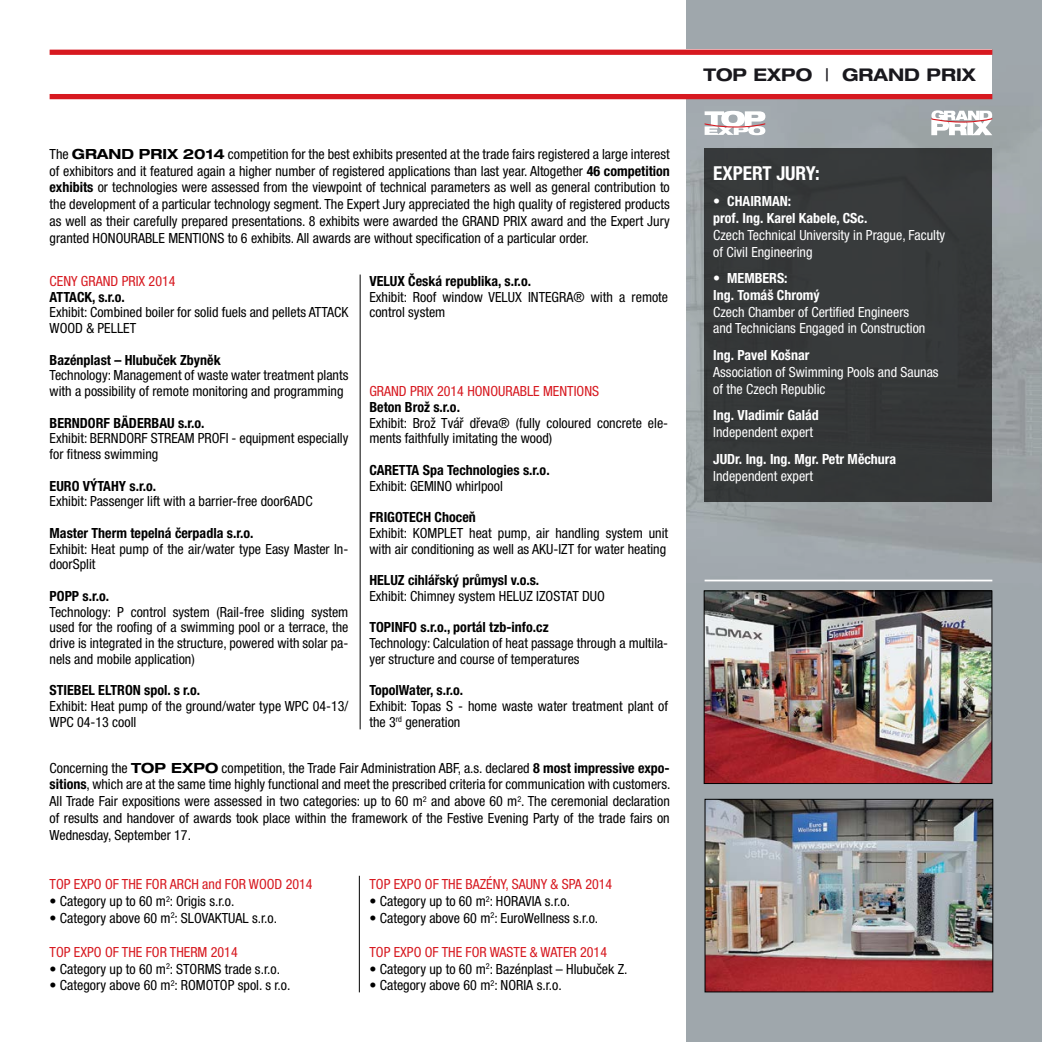
<style>
.page{position:relative;width:1042px;height:1042px;background:#fff}
.page>*{position:absolute;margin:0;border:0;box-sizing:border-box;transform-origin:0 0}
.t1{font:700 condensed 19.25px "Helvetica Neue LT Pro";color:#fff}
.t2{font:700 expanded 17.5px "Helvetica Neue LT Pro";color:#19181d}
.t3{font:condensed 14px/15.8px "Helvetica Neue LT Pro";color:#000}
.t4{font:700 condensed 14px "Helvetica Neue LT Pro";color:#000}
.t5{font:condensed 14px/16.8px "Helvetica Neue LT Pro";color:#fff}
.t6{font:condensed 14px "Helvetica Neue LT Pro";color:#d71920}
.t7{font:700 condensed 14px/16.8px "Helvetica Neue LT Pro";color:#fff}
.s1{font-weight:700;font-stretch:expanded}
.s2{font-weight:700}
.s3{font-weight:400}
</style>
<div class="page">
<img style="left:686px;top:0;width:356px;height:1042px">
<div style="left:50px;top:50px;width:942px;height:49px;background:#fff"></div>
<div style="left:50px;top:50px;width:942px;height:5px;background:#d71920"></div>
<div style="left:50px;top:94px;width:942px;height:5px;background:#d71920"></div>
<img style="left:706px;top:592px;width:284px;height:190px">
<div style="left:704px;top:590px;width:288px;height:194px;border:1px solid #000"></div>
<img style="left:706px;top:801px;width:285px;height:189px">
<div style="left:704px;top:799px;width:289px;height:193px;border:1px solid #000"></div>
<svg style="left:931px;top:110px;width:61px;height:25px"></svg>
<svg style="left:704px;top:111px;width:61px;height:24px"></svg>
<hr style="left:704px;top:580px;width:288px;height:1px;background:#fff">
<div style="left:704px;top:149px;width:288px;height:353px;background:#363839"></div>
<hr style="left:360px;top:274px;width:1px;height:455px;background:#000">
<hr style="left:359px;top:876px;width:1px;height:116px;background:#000">
<p class="t3" style="left:50px;top:145px;width:622px;line-height:16.8px;text-align:justify">The <span class="s1">GRAND PRIX 2014</span> competition for the best exhibits presented at the trade fairs registered a large interest of exhibitors and it featured again a higher number of registered applications than last year. Altogether <span class="s2">46 competition exhibits</span> or technologies were assessed from the viewpoint of technical parameters as well as general contribution to the development of a particular technology segment. The Expert Jury appreciated the high quality of registered products as well as their carefully prepared presentations. 8 exhibits were awarded the GRAND PRIX award and the Expert Jury granted HONOURABLE MENTIONS to 6 exhibits. All awards are without specification of a particular order.</p>
<p class="t6" style="left:50px;top:273px;width:127px">CENY GRAND PRIX 2014</p>
<p class="t4" style="left:50px;top:288px;width:77px">ATTACK, s.r.o.</p>
<p class="t3" style="left:50px;top:304px;width:300px">Exhibit: Combined boiler for solid fuels and pellets ATTACK<br>WOOD &amp; PELLET</p>
<p class="t4" style="left:50px;top:351px;width:173px">Bazénplast – Hlubuček Zbyněk</p>
<p class="t3" style="left:50px;top:367px;width:300px">Technology: Management of waste water treatment plants with a possibility of remote monitoring and programming</p>
<p class="t4" style="left:50px;top:414px;width:157px">BERNDORF BÄDERBAU s.r.o.</p>
<p class="t3" style="left:50px;top:430px;width:300px">Exhibit: BERNDORF STREAM PROFI - equipment especially for fitness swimming</p>
<p class="t4" style="left:50px;top:477px;width:108px">EURO VÝTAHY s.r.o.</p>
<p class="t3" style="left:50px;top:493px;width:264px">Exhibit: Passenger lift with a barrier-free door6ADC</p>
<p class="t4" style="left:50px;top:524px;width:205px">Master Therm tepelná čerpadla s.r.o.</p>
<p class="t3" style="left:50px;top:541px;width:300px">Exhibit: Heat pump of the air/water type Easy Master In&shy;doorSplit</p>
<p class="t4" style="left:50px;top:587px;width:61px">POPP s.r.o.</p>
<p class="t3" style="left:50px;top:604px;width:300px;text-align:justify">Technology: P control system (Rail-free sliding system used for the roofing of a swimming pool or a terrace, the drive is integrated in the structure, powered with solar pa&shy;nels and mobile application)</p>
<p class="t4" style="left:50px;top:682px;width:152px">STIEBEL ELTRON spol. s r.o.</p>
<p class="t3" style="left:50px;top:698px;width:300px">Exhibit: Heat pump of the ground/water type WPC 04-13/<br>WPC 04-13 cooll</p>
<p class="t4" style="left:369px;top:272px;width:163px">VELUX Česká republika, s.r.o.</p>
<p class="t3" style="left:369px;top:289px;width:300px">Exhibit: Roof window VELUX INTEGRA® with a remote control system</p>
<p class="t6" style="left:369px;top:383px;width:231px">GRAND PRIX 2014 HONOURABLE MENTIONS</p>
<p class="t4" style="left:369px;top:398px;width:92px">Beton Brož s.r.o.</p>
<p class="t3" style="left:369px;top:415px;width:300px">Exhibit: Brož Tvář dřeva® (fully coloured concrete ele&shy;ments faithfully imitating the wood)</p>
<p class="t4" style="left:369px;top:461px;width:182px">CARETTA Spa Technologies s.r.o.</p>
<p class="t3" style="left:369px;top:478px;width:135px">Exhibit: GEMINO whirlpool</p>
<p class="t4" style="left:369px;top:509px;width:108px">FRIGOTECH Choceň</p>
<p class="t3" style="left:369px;top:525px;width:300px">Exhibit: KOMPLET heat pump, air handling system unit with air conditioning as well as AKU-IZT for water heating</p>
<p class="t4" style="left:369px;top:572px;width:171px">HELUZ cihlářský průmysl v.o.s.</p>
<p class="t3" style="left:369px;top:588px;width:237px">Exhibit: Chimney system HELUZ IZOSTAT DUO</p>
<p class="t4" style="left:369px;top:619px;width:181px">TOPINFO s.r.o., portál tzb-info.cz</p>
<p class="t3" style="left:369px;top:635px;width:300px">Technology: Calculation of heat passage through a multila&shy;yer structure and course of temperatures</p>
<p class="t4" style="left:369px;top:682px;width:95px">TopolWater, s.r.o.</p>
<p class="t3" style="left:369px;top:698px;width:300px">Exhibit: Topas S - home waste water treatment plant of the 3<sup>rd</sup> generation</p>
<p class="t3" style="left:50px;top:759px;width:622px;line-height:16.8px;text-align:justify">Concerning the <span class="s1">TOP EXPO</span> competition, the Trade Fair Administration ABF, a.s. declared <span class="s2">8 most impressive expo&shy;sitions</span>, which are at the same time highly functional and meet the prescribed criteria for communication with customers.<br>All Trade Fair expositions were assessed in two categories: up to 60 m<sup>2</sup> and above 60 m<sup>2</sup>. The ceremonial declaration of results and handover of awards took place within the framework of the Festive Evening Party of the trade fairs on Wednesday, September 17.</p>
<p class="t6" style="left:50px;top:876px;width:265px">TOP EXPO OF THE FOR ARCH and FOR WOOD 2014</p>
<p class="t3" style="left:50px;top:893px;width:186px">• Category up to 60 m<sup>2</sup>: Origis s.r.o.</p>
<p class="t3" style="left:50px;top:910px;width:229px">• Category above 60 m<sup>2</sup>: SLOVAKTUAL s.r.o.</p>
<p class="t6" style="left:50px;top:943px;width:190px">TOP EXPO OF THE FOR THERM 2014</p>
<p class="t3" style="left:50px;top:960px;width:232px">• Category up to 60 m<sup>2</sup>: STORMS trade s.r.o.</p>
<p class="t3" style="left:50px;top:977px;width:242px">• Category above 60 m<sup>2</sup>: ROMOTOP spol. s r.o.</p>
<p class="t6" style="left:369px;top:876px;width:244px">TOP EXPO OF THE BAZÉNY, SAUNY &amp; SPA 2014</p>
<p class="t3" style="left:369px;top:893px;width:202px">• Category up to 60 m<sup>2</sup>: HORAVIA s.r.o.</p>
<p class="t3" style="left:369px;top:910px;width:230px">• Category above 60 m<sup>2</sup>: EuroWellness s.r.o.</p>
<p class="t6" style="left:369px;top:943px;width:239px">TOP EXPO OF THE FOR WASTE &amp; WATER 2014</p>
<p class="t3" style="left:369px;top:960px;width:260px">• Category up to 60 m<sup>2</sup>: Bazénplast – Hlubuček Z.</p>
<p class="t3" style="left:369px;top:977px;width:194px">• Category above 60 m<sup>2</sup>: NORIA s.r.o.</p>
<p class="t2" style="left:703px;top:63px;width:274px">TOP EXPO <span class="s3">|</span> GRAND PRIX</p>
<h1 class="t1" style="left:713px;top:161px;width:108px">EXPERT JURY:</h1>
<p class="t7" style="left:713px;top:193px;width:156px"><span class="s3">•</span> CHAIRMAN:<br>prof. Ing. Karel Kabele, CSc.</p>
<p class="t5" style="left:713px;top:226px;width:234px">Czech Technical University in Prague, Faculty of Civil Engineering</p>
<p class="t7" style="left:713px;top:269px;width:108px"><span class="s3">•</span> MEMBERS:<br>Ing. Tomáš Chromý</p>
<p class="t5" style="left:713px;top:303px;width:214px">Czech Chamber of Certified Engineers and Technicians Engaged in Construction</p>
<p class="t7" style="left:713px;top:346px;width:98px">Ing. Pavel Košnar</p>
<p class="t5" style="left:713px;top:363px;width:227px">Association of Swimming Pools and Saunas of the Czech Republic</p>
<p class="t7" style="left:713px;top:407px;width:107px">Ing. Vladimír Galád</p>
<p class="t5" style="left:713px;top:424px;width:101px">Independent expert</p>
<p class="t7" style="left:713px;top:450px;width:185px">JUDr. Ing. Ing. Mgr. Petr Měchura</p>
<p class="t5" style="left:713px;top:467px;width:101px">Independent expert</p>
</div>
